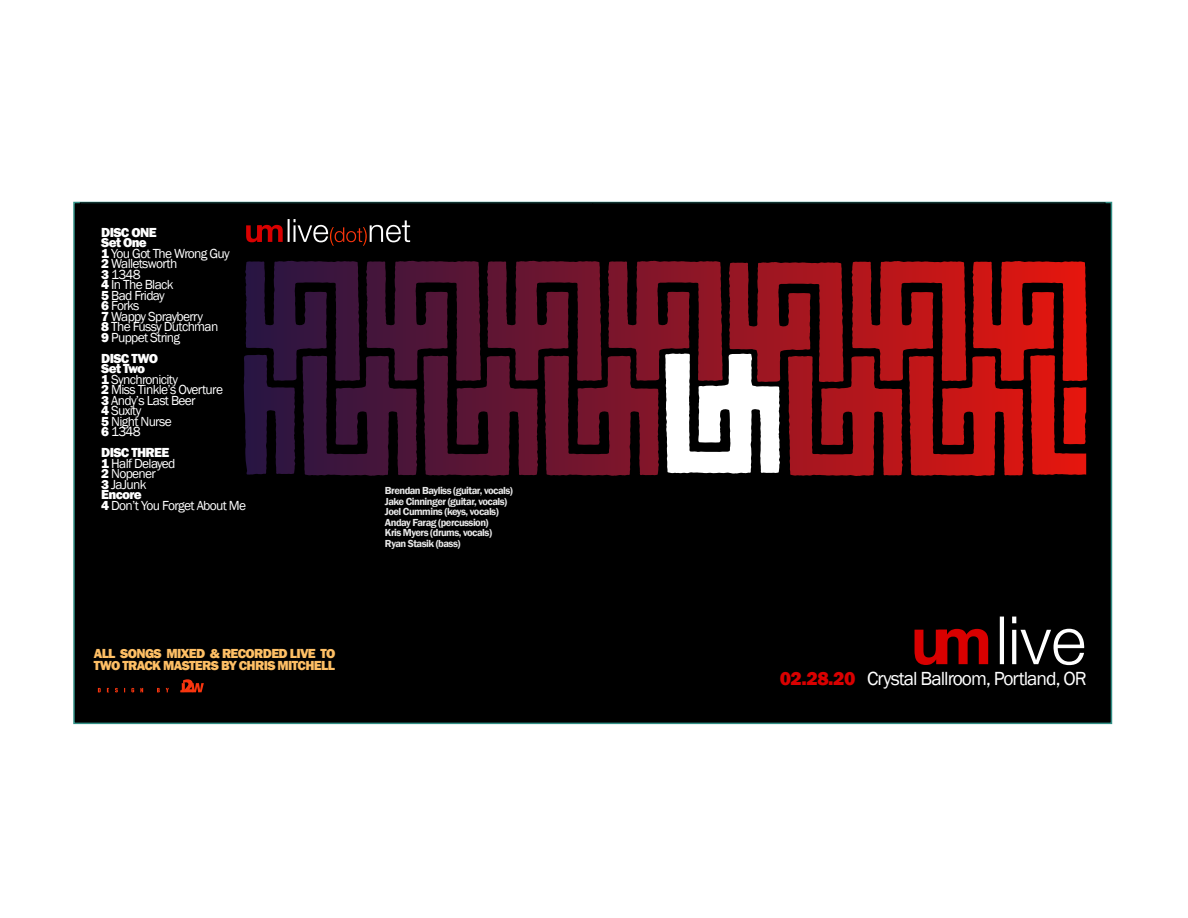
<style>
.page{position:relative;width:1188px;height:918px;background:#fff}
.page>*{position:absolute;margin:0;border:0;box-sizing:border-box;transform-origin:0 0}
.t1{font:19.5px "Franklin Gothic";letter-spacing:-.05em;color:#fff}
.t2{font:13.5px/10.5px "Franklin Gothic";letter-spacing:-.05em;color:#fff}
.t3{font:800 13.5px/12px "Franklin Gothic";letter-spacing:-.05em;color:#febf65}
.t4{font:600 10.5px/10.5px "Franklin Gothic";letter-spacing:-.05em;color:#e6e6e6}
.s1{font-weight:800}
.s2{font-weight:800;color:#d90000}
</style>
<div class="page">
<svg style="left:73px;top:201px;width:1040px;height:524px;background:#21312f"></svg>
<svg style="left:80px;top:202px;width:1025px;height:509px;background:#130305"></svg>
<svg style="left:592px;top:203px;width:1px;height:508px"></svg>
<svg style="left:246px;top:225px;width:37px;height:17px"></svg>
<hr style="left:288px;top:219px;width:2px;height:23px;background:#fff">
<svg style="left:294px;top:219px;width:116px;height:27px;background:#2f2523"></svg>
<svg style="left:915px;top:629px;width:73px;height:36px;background:#7f0000"></svg>
<hr style="left:1000px;top:617px;width:4px;height:47px;background:#fff">
<svg style="left:1012px;top:630px;width:4px;height:34px"></svg>
<svg style="left:1012px;top:617px;width:4px;height:6px"></svg>
<svg style="left:1021px;top:629px;width:63px;height:36px"></svg>
<svg style="left:98px;top:688px;width:3px;height:4px"></svg>
<svg style="left:115px;top:688px;width:3px;height:4px"></svg>
<svg style="left:131px;top:688px;width:3px;height:4px"></svg>
<svg style="left:140px;top:688px;width:3px;height:4px"></svg>
<svg style="left:157px;top:688px;width:3px;height:4px"></svg>
<svg style="left:166px;top:688px;width:3px;height:4px"></svg>
<svg style="left:180px;top:679px;width:24px;height:13px"></svg>
<svg style="left:244px;top:354px;width:842px;height:121px;background:#6c2531"></svg>
<p class="t2" style="left:101px;top:227px;width:130px"><span class="s1">DISC ONE<br>Set One<br>1</span> You Got The Wrong Guy<br><span class="s1">2</span> Walletsworth<br><span class="s1">3</span> 1348<br><span class="s1">4</span> In The Black<br><span class="s1">5</span> Bad Friday<br><span class="s1">6</span> Forks<br><span class="s1">7</span> Wappy Sprayberry<br><span class="s1">8</span> The Fussy Dutchman<br><span class="s1">9</span> Puppet String</p>
<p class="t2" style="left:101px;top:353px;width:123px"><span class="s1">DISC TWO<br>Set Two<br>1</span> Synchronicity<br><span class="s1">2</span> Miss Tinkle’s Overture<br><span class="s1">3</span> Andy’s Last Beer<br><span class="s1">4</span> Suxity<br><span class="s1">5</span> Night Nurse<br><span class="s1">6</span> 1348</p>
<p class="t2" style="left:101px;top:448px;width:146px"><span class="s1">DISC THREE<br>1</span> Half Delayed<br><span class="s1">2</span> Nopener<br><span class="s1">3</span> JaJunk<br><span class="s1">Encore<br>4</span> Don’t You Forget About Me</p>
<p class="t3" style="left:94px;top:648px;width:243px">ALL SONGS MIXED &amp; RECORDED LIVE TO<br>TWO TRACK MASTERS BY CHRIS MITCHELL</p>
<p class="t4" style="left:385px;top:486px;width:130px">Brendan Bayliss (guitar, vocals)<br>Jake Cinninger (guitar, vocals)<br>Joel Cummins (keys, vocals)<br>Anday Farag (percussion)<br>Kris Myers (drums, vocals)<br>Ryan Stasik (bass)</p>
<h1 class="t1" style="left:780px;top:667px;width:309px"><span class="s2">02.28.20</span> Crystal Ballroom, Portland, OR</h1>
</div>
